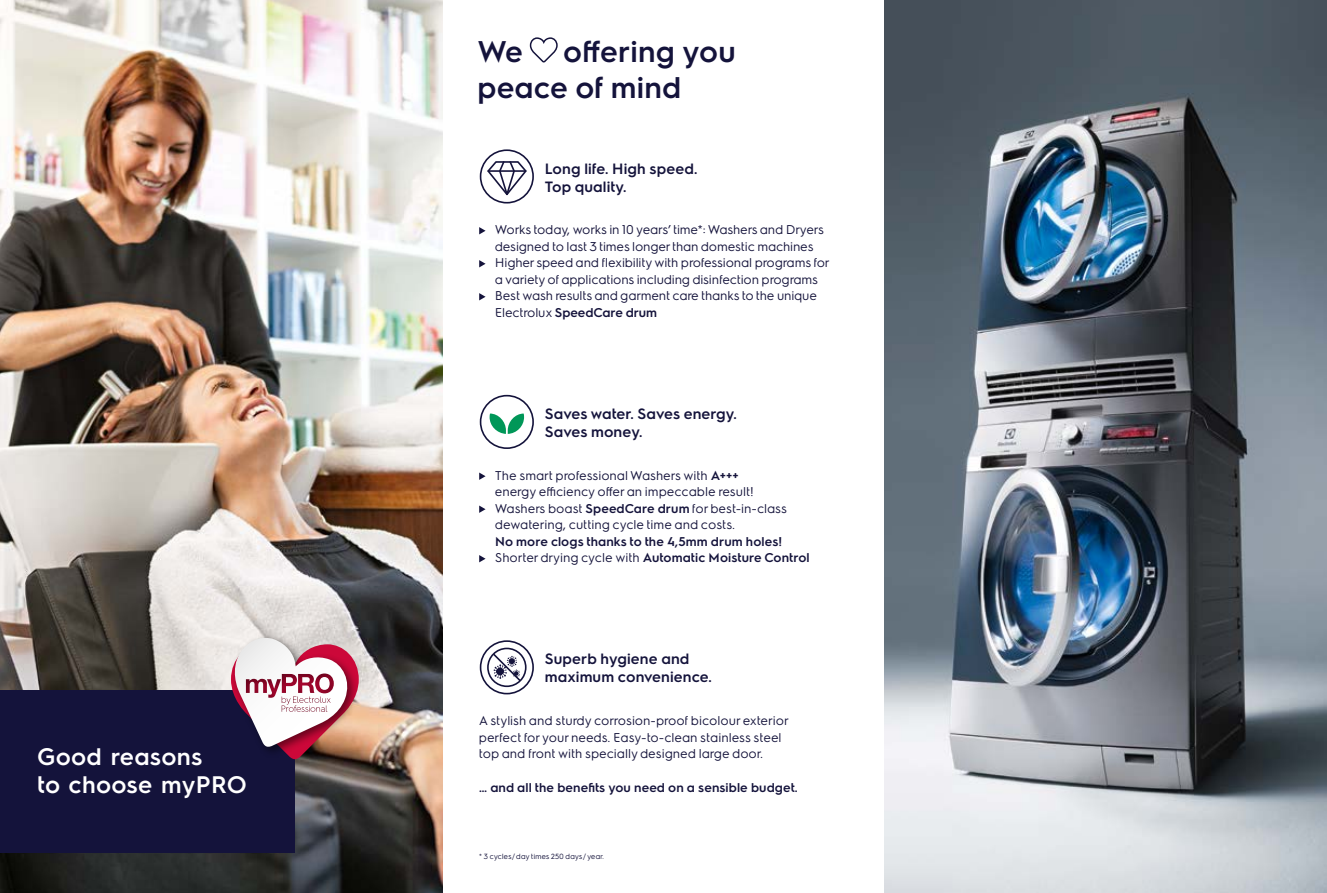
<style>
.page{position:relative;width:1327px;height:893px;background:#fff}
.page>*{position:absolute;margin:0;border:0;box-sizing:border-box;transform-origin:0 0}
.t1{font:600 30px/36px "Electrolux Sans";letter-spacing:.005em;color:#14133b}
.t2{font:600 24px/28.8px "Electrolux Sans";letter-spacing:.01em;color:#fff}
.t3{font:600 15px/18px "Electrolux Sans";letter-spacing:.005em;color:#14133b}
.t4{font:12.75px/16.5px "Electrolux Sans";letter-spacing:-.005em;color:#14133b}
.t5{font:600 12.75px/16.5px "Electrolux Sans";letter-spacing:.005em;color:#14133b}
.t6{font:7.5px "Electrolux Sans";letter-spacing:.005em;color:#14133b}
.s1{font-weight:600}
.s2{font-weight:400}
</style>
<div class="page">
<img style="left:0;top:0;width:442px;height:893px">
<div style="left:0;top:690px;width:295px;height:163px;background:#14133b"></div>
<svg style="left:231px;top:635px;width:128px;height:124px"></svg>
<svg style="left:529px;top:37px;width:29px;height:26px"></svg>
<svg style="left:479px;top:227px;width:6px;height:7px"></svg>
<svg style="left:479px;top:260px;width:6px;height:7px"></svg>
<svg style="left:479px;top:293px;width:6px;height:7px"></svg>
<svg style="left:486px;top:160px;width:42px;height:40px"></svg>
<div style="left:480px;top:149px;width:54px;height:55px;border:2px solid #14133b;border-radius:50%"></div>
<svg style="left:479px;top:472px;width:6px;height:8px"></svg>
<svg style="left:479px;top:505px;width:6px;height:8px"></svg>
<svg style="left:479px;top:555px;width:6px;height:7px"></svg>
<div style="left:480px;top:395px;width:54px;height:54px;border:2px solid #14133b;border-radius:50%"></div>
<svg style="left:489px;top:414px;width:35px;height:20px"></svg>
<div style="left:480px;top:640px;width:54px;height:54px;border:2px solid #14133b;border-radius:50%"></div>
<div style="left:487px;top:648px;width:39px;height:39px;border:2px solid #14133b;border-radius:50%"></div>
<svg style="left:491px;top:652px;width:31px;height:31px"></svg>
<img style="left:884px;top:0;width:443px;height:893px">
<h2 class="t2" style="left:37px;top:740px;width:211px">Good reasons<br>to choose myPRO</h2>
<h1 class="t1" style="left:477px;top:32px;width:260px;text-indent:86px">offering you peace of mind</h1>
<h1 class="t1" style="left:477px;top:32px;width:47px">We</h1>
<p class="t3" style="left:545px;top:158px;width:154px">Long life. High speed.<br>Top quality.</p>
<p class="t4" style="left:495px;top:221px;width:336px">Works today, works in 10 years’ time*: Washers and Dryers designed to last 3 times longer than domestic machines Higher speed and flexibility with professional programs for a variety of applications including disinfection programs Best wash results and garment care thanks to the unique Electrolux <span class="s1">SpeedCare drum</span></p>
<p class="t3" style="left:545px;top:404px;width:194px">Saves water. Saves energy.<br>Saves money.</p>
<p class="t4" style="left:495px;top:466px;width:293px">The smart professional Washers with <span class="s1">A+++<br></span>energy efficiency offer an impeccable result!<br>Washers boast <span class="s1">SpeedCare drum</span> for best-in-class dewatering, cutting cycle time and costs.</p>
<p class="t5" style="left:495px;top:532px;width:316px">No more clogs thanks to the 4,5mm drum holes!<br><span class="s2">Shorter drying cycle with</span> Automatic Moisture Control</p>
<p class="t3" style="left:545px;top:649px;width:169px">Superb hygiene and maximum convenience.</p>
<p class="t4" style="left:479px;top:712px;width:311px">A stylish and sturdy corrosion-proof bicolour exterior perfect for your needs. Easy-to-clean stainless steel top and front with specially designed large door.</p>
<p class="t5" style="left:479px;top:778px;width:320px">… and all the benefits you need on a sensible budget.</p>
<p class="t6" style="left:479px;top:851px;width:127px">* 3 cycles/day times 250 days/year.</p>
</div>
